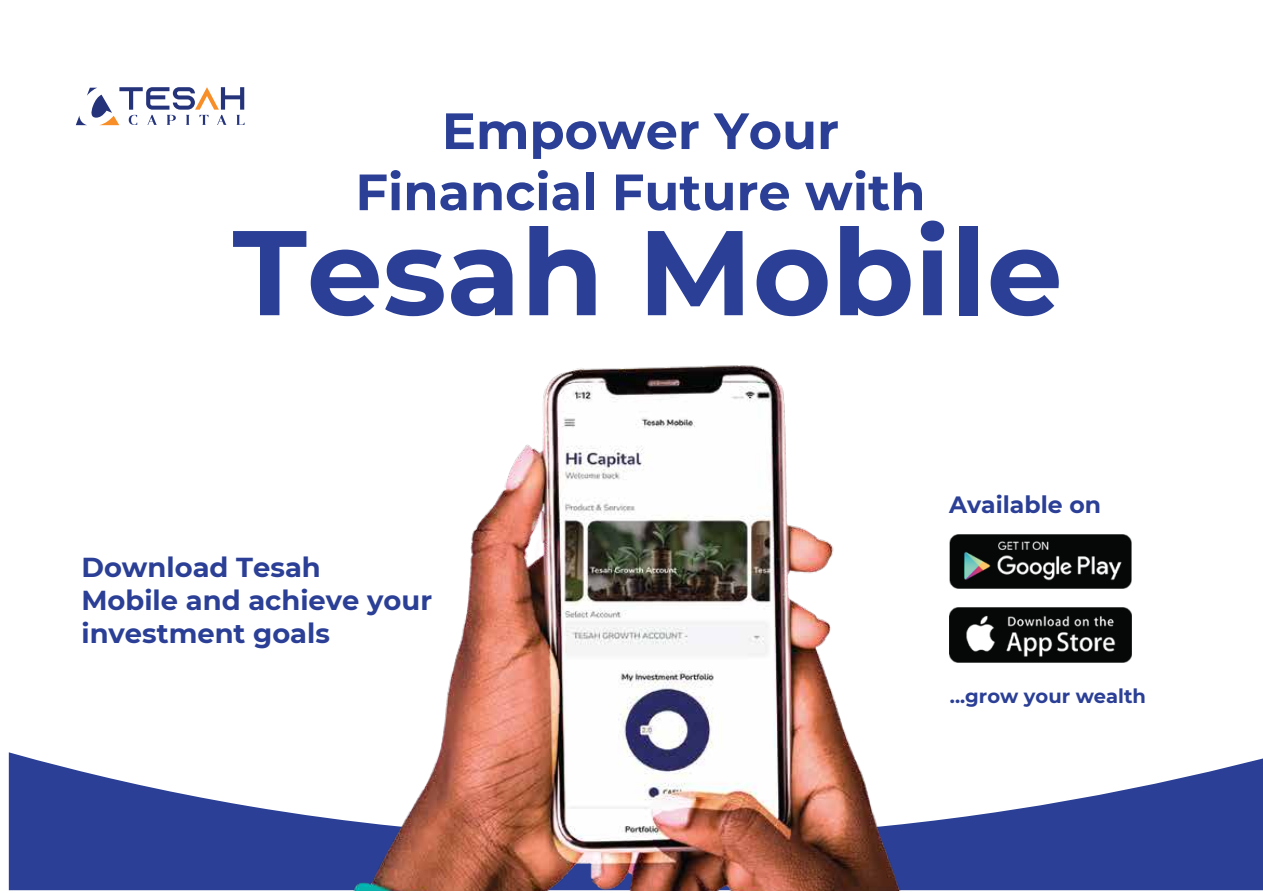
<style>
.page{position:relative;width:1263px;height:893px;background:#fff}
.page>*{position:absolute;margin:0;border:0;box-sizing:border-box;transform-origin:0 0}
.t1{font:700 120.15px "Montserrat";color:#2a3f95}
.t2{font:700 51px/61.2px "Montserrat";color:#2a3f95;text-align:center}
.t3{font:700 27.3px/32.8px "Montserrat";color:#2a3f95}
.t4{font:700 23.55px "Montserrat";color:#2a3f95}
.t5{font:700 19.5px "Montserrat";color:#2a3f95}
</style>
<div class="page">
<img style="left:9px;top:365px;width:1254px;height:525px">
<svg style="left:76px;top:87px;width:169px;height:38px"></svg>
<img style="left:950px;top:534px;width:181px;height:55px">
<img style="left:950px;top:608px;width:181px;height:54px">
<h2 class="t2" style="left:355px;top:98px;width:572px">Empower Your<br>Financial Future with</h2>
<h1 class="t1" style="left:233px;top:186px;width:831px">Tesah Mobile</h1>
<p class="t3" style="left:81px;top:550px;width:352px">Download Tesah<br>Mobile and achieve your investment goals</p>
<p class="t4" style="left:949px;top:488px;width:153px">Available on</p>
<p class="t5" style="left:950px;top:682px;width:198px">...grow your wealth</p>
</div>
